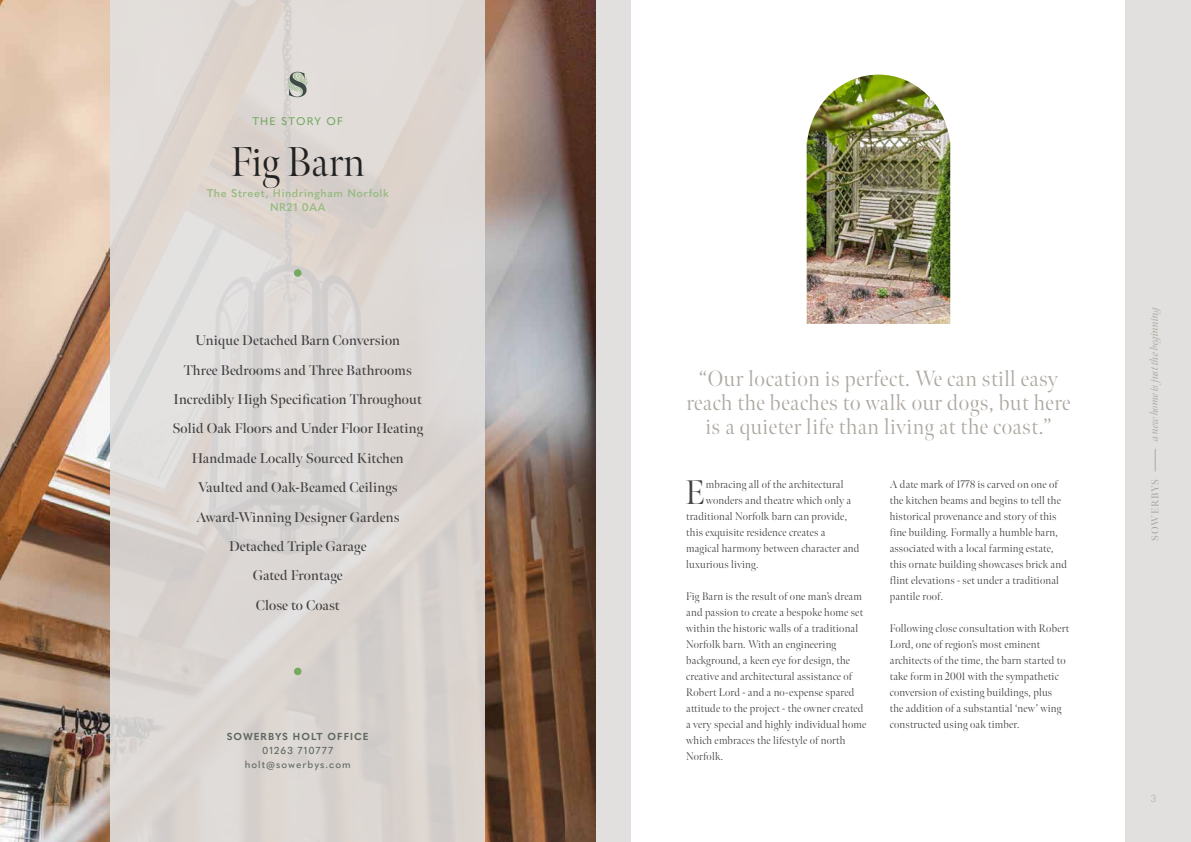
<style>
.page{position:relative;width:1191px;height:842px;background:#fff}
.page>*{position:absolute;margin:0;border:0;box-sizing:border-box;transform-origin:0 0}
.t1{font:300 41.5px "Meno Banner";color:#222223}
.t2{font:300 34px "Meno Banner";color:#434141}
.t3{font:300 22px/24px "Meno Banner";letter-spacing:.025em;color:#ada8a0;text-align:center}
.t4{font:600 14px/29.3px "Meno Banner";letter-spacing:.01em;color:#434141;text-align:center}
.t5{font:300 11px/16px "Meno Banner";letter-spacing:.02em;color:#434141}
.t6{font:600 11px/14px "Quasimoda";letter-spacing:.05em;color:#96ba81;text-align:center}
.t7{font:italic 11px "Meno Banner";letter-spacing:-.01em;color:#ada8a0}
.t8{font:500 11px "Quasimoda";letter-spacing:.1em;color:#76aa62}
.t9{font:500 10px/14px "Quasimoda";letter-spacing:.1em;color:#5e6662;text-align:center}
.t10{font:700 10px "Quasimoda";letter-spacing:.1em;color:#5e6662}
.t11{font:600 10px "Meno Banner";letter-spacing:.08em;color:#ada8a0}
.t12{font:300 10px "Quasimoda";color:#ada8a0}
</style>
<div class="page">
<div style="left:595px;top:0;width:596px;height:842px;background:#e2e0df"></div>
<svg style="left:1155px;top:449px;width:1px;height:22px"></svg>
<img style="left:0;top:0;width:595px;height:842px">
<div style="left:111px;top:0;width:374px;height:842px;background:linear-gradient(to right,#ded9d6,#dad5d1)"></div>
<div style="left:294px;top:269px;width:7px;height:8px;background:#76aa62;border-radius:50%"></div>
<div style="left:294px;top:668px;width:7px;height:7px;background:#76aa62;border-radius:50%"></div>
<svg style="left:287px;top:72px;width:21px;height:25px"></svg>
<div style="left:631px;top:0;width:494px;height:842px;background:#fff"></div>
<img style="left:806px;top:75px;width:144px;height:249px">
<p class="t8" style="left:252px;top:113px;width:92px">THE STORY OF</p>
<h1 class="t1" style="left:231px;top:137px;width:135px">Fig Barn</h1>
<p class="t6" style="left:207px;top:186px;width:183px">The Street, Hindringham Norfolk<br>NR21 0AA</p>
<p class="t4" style="left:172px;top:326px;width:252px">Unique Detached Barn Conversion<br>Three Bedrooms and Three Bathrooms<br>Incredibly High Specification Throughout<br>Solid Oak Floors and Under Floor Heating<br>Handmade Locally Sourced Kitchen<br>Vaulted and Oak-Beamed Ceilings<br>Award-Winning Designer Gardens<br>Detached Triple Garage<br>Gated Frontage<br>Close to Coast</p>
<p class="t10" style="left:227px;top:728px;width:143px">SOWERBYS HOLT OFFICE</p>
<p class="t9" style="left:245px;top:742px;width:107px">01263 710777 holt@sowerbys.com</p>
<h3 class="t3" style="left:686px;top:367px;width:386px">“Our location is perfect. We can still easy reach the beaches to walk our dogs, but here is a quieter life than living at the coast.”</h3>
<h2 class="t2" style="left:685px;top:472px;width:21px">E</h2>
<p class="t5" style="left:705px;top:477px;width:139px">mbracing all of the architectural</p>
<p class="t5" style="left:705px;top:493px;width:147px">wonders and theatre which only a</p>
<p class="t5" style="left:686px;top:509px;width:162px">traditional Norfolk barn can provide,</p>
<p class="t5" style="left:686px;top:525px;width:141px">this exquisite residence creates a</p>
<p class="t5" style="left:686px;top:541px;width:175px">magical harmony between character and</p>
<p class="t5" style="left:686px;top:557px;width:74px">luxurious living.</p>
<p class="t5" style="left:686px;top:589px;width:181px">Fig Barn is the result of one man’s dream and passion to create a bespoke home set within the historic walls of a traditional Norfolk barn. With an engineering background, a keen eye for design, the creative and architectural assistance of Robert Lord - and a no-expense spared attitude to the project - the owner created a very special and highly individual home which embraces the lifestyle of north Norfolk.</p>
<p class="t5" style="left:889px;top:477px;width:179px">A date mark of 1778 is carved on one of the kitchen beams and begins to tell the historical provenance and story of this fine building. Formally a humble barn, associated with a local farming estate, this ornate building showcases brick and flint elevations - set under a traditional pantile roof.</p>
<p class="t5" style="left:889px;top:621px;width:181px">Following close consultation with Robert Lord, one of region’s most eminent architects of the time, the barn started to take form in 2001 with the sympathetic conversion of existing buildings, plus<br>the addition of a substantial ‘new’ wing constructed using oak timber.</p>
<p class="t7" style="left:1147px;top:441px;width:138px;rotate:-90deg">a new home is just the beginning</p>
<p class="t11" style="left:1149px;top:541px;width:63px;rotate:-90deg">SOWERBYS</p>
<p class="t12" style="left:1150px;top:791px;width:7px">3</p>
</div>
